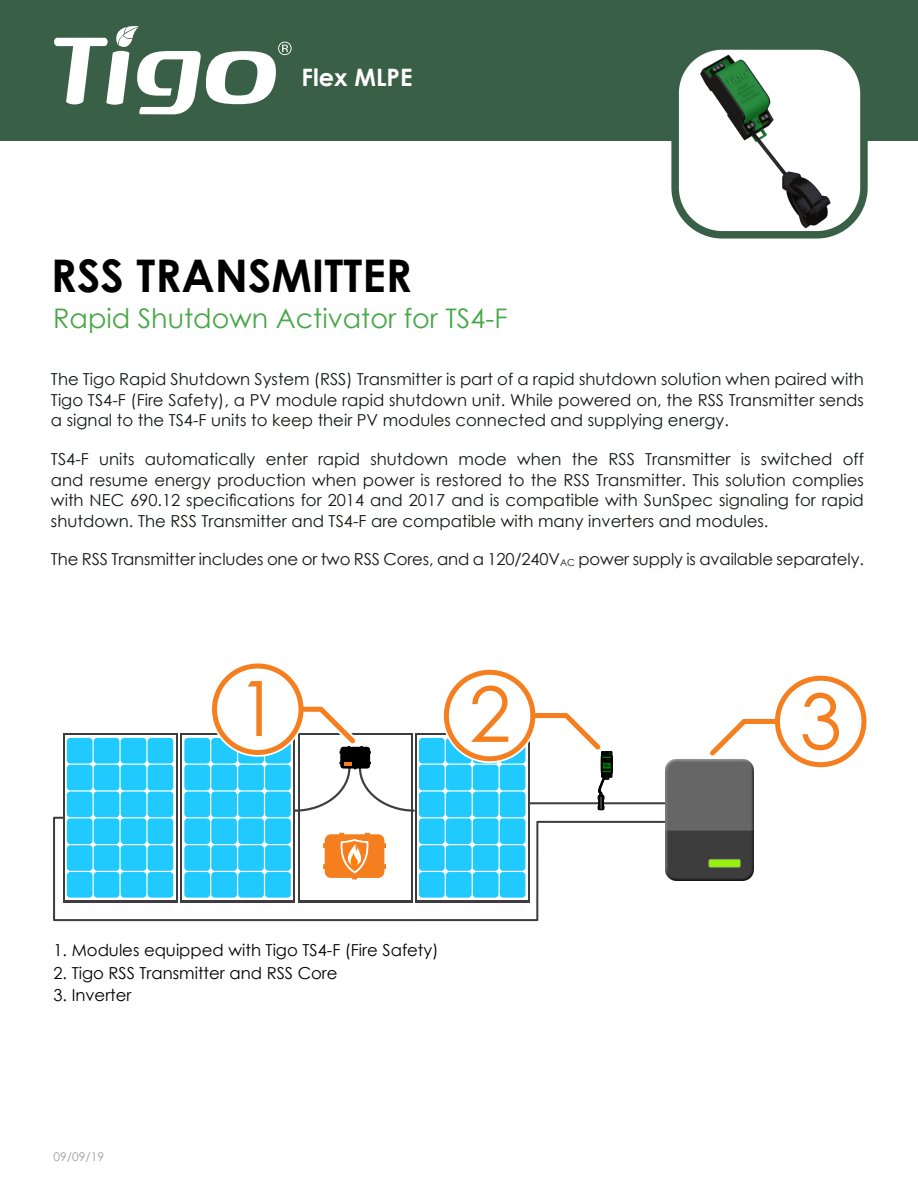
<style>
.page{position:relative;width:918px;height:1188px;background:#fff}
.page>*{position:absolute;margin:0;border:0;box-sizing:border-box;transform-origin:0 0}
.t1{font:76.5px "Century Gothic";color:#f57e1f}
.t2{font:700 45px "Century Gothic";color:#000}
.t3{font:27px "Century Gothic";color:#48a747}
.t4{font:700 24px "Century Gothic";color:#fff}
.t5{font:16.5px/20.7px "Century Gothic";color:#131813;text-align:justify}
.t6{font:16.5px "Century Gothic";color:#000}
.t7{font:12px "Century Gothic";color:#9d9fa2}
.s1{font-size:9.6px}
</style>
<div class="page">
<div style="left:0;top:0;width:918px;height:140px;background:#395f47"></div>
<hr style="left:522px;top:802px;width:154px;height:2px;background:#3d3d3d">
<svg style="left:53px;top:816px;width:612px;height:106px"></svg>
<svg style="left:63px;top:733px;width:115px;height:170px;fill:#3d3d3d"></svg>
<svg style="left:65px;top:736px;width:110px;height:164px"></svg>
<div style="left:67px;top:738px;width:26px;height:26px;background:#20caff;border-radius:3px"></div>
<div style="left:94px;top:738px;width:25px;height:26px;background:#20caff;border-radius:3px"></div>
<div style="left:121px;top:738px;width:25px;height:26px;background:#20caff;border-radius:3px"></div>
<div style="left:148px;top:738px;width:25px;height:26px;background:#20caff;border-radius:3px"></div>
<div style="left:67px;top:765px;width:26px;height:25px;background:#20caff;border-radius:3px"></div>
<div style="left:94px;top:765px;width:25px;height:25px;background:#20caff;border-radius:3px"></div>
<div style="left:121px;top:765px;width:25px;height:25px;background:#20caff;border-radius:3px"></div>
<div style="left:148px;top:765px;width:25px;height:25px;background:#20caff;border-radius:3px"></div>
<div style="left:67px;top:792px;width:26px;height:25px;background:#20caff;border-radius:3px"></div>
<div style="left:94px;top:792px;width:25px;height:25px;background:#20caff;border-radius:3px"></div>
<div style="left:121px;top:792px;width:25px;height:25px;background:#20caff;border-radius:3px"></div>
<div style="left:148px;top:792px;width:25px;height:25px;background:#20caff;border-radius:3px"></div>
<div style="left:67px;top:818px;width:26px;height:26px;background:#20caff;border-radius:3px"></div>
<div style="left:94px;top:818px;width:25px;height:26px;background:#20caff;border-radius:3px"></div>
<div style="left:121px;top:818px;width:25px;height:26px;background:#20caff;border-radius:3px"></div>
<div style="left:67px;top:845px;width:26px;height:26px;background:#20caff;border-radius:3px"></div>
<div style="left:94px;top:845px;width:25px;height:26px;background:#20caff;border-radius:3px"></div>
<div style="left:121px;top:845px;width:25px;height:26px;background:#20caff;border-radius:3px"></div>
<div style="left:148px;top:845px;width:25px;height:26px;background:#20caff;border-radius:3px"></div>
<div style="left:67px;top:872px;width:26px;height:26px;background:#20caff;border-radius:3px"></div>
<div style="left:94px;top:872px;width:25px;height:26px;background:#20caff;border-radius:3px"></div>
<div style="left:121px;top:872px;width:25px;height:26px;background:#20caff;border-radius:3px"></div>
<div style="left:148px;top:872px;width:25px;height:26px;background:#20caff;border-radius:3px"></div>
<div style="left:148px;top:818px;width:25px;height:26px;background:#20caff;border-radius:3px"></div>
<svg style="left:180px;top:733px;width:115px;height:170px"></svg>
<svg style="left:183px;top:736px;width:110px;height:164px"></svg>
<div style="left:184px;top:738px;width:26px;height:26px;background:#20caff;border-radius:3px"></div>
<div style="left:211px;top:738px;width:26px;height:26px;background:#20caff;border-radius:3px"></div>
<div style="left:238px;top:738px;width:26px;height:26px;background:#20caff;border-radius:3px"></div>
<div style="left:265px;top:738px;width:26px;height:26px;background:#20caff;border-radius:3px"></div>
<div style="left:184px;top:765px;width:26px;height:25px;background:#20caff;border-radius:3px"></div>
<div style="left:211px;top:765px;width:26px;height:25px;background:#20caff;border-radius:3px"></div>
<div style="left:238px;top:765px;width:26px;height:25px;background:#20caff;border-radius:3px"></div>
<div style="left:265px;top:765px;width:26px;height:25px;background:#20caff;border-radius:3px"></div>
<div style="left:184px;top:792px;width:26px;height:25px;background:#20caff;border-radius:3px"></div>
<div style="left:211px;top:792px;width:26px;height:25px;background:#20caff;border-radius:3px"></div>
<div style="left:238px;top:792px;width:26px;height:25px;background:#20caff;border-radius:3px"></div>
<div style="left:265px;top:792px;width:26px;height:25px;background:#20caff;border-radius:3px"></div>
<div style="left:184px;top:818px;width:26px;height:26px;background:#20caff;border-radius:3px"></div>
<div style="left:211px;top:818px;width:26px;height:26px;background:#20caff;border-radius:3px"></div>
<div style="left:238px;top:818px;width:26px;height:26px;background:#20caff;border-radius:3px"></div>
<div style="left:184px;top:845px;width:26px;height:26px;background:#20caff;border-radius:3px"></div>
<div style="left:211px;top:845px;width:26px;height:26px;background:#20caff;border-radius:3px"></div>
<div style="left:238px;top:845px;width:26px;height:26px;background:#20caff;border-radius:3px"></div>
<div style="left:265px;top:845px;width:26px;height:26px;background:#20caff;border-radius:3px"></div>
<div style="left:184px;top:872px;width:26px;height:26px;background:#20caff;border-radius:3px"></div>
<div style="left:211px;top:872px;width:26px;height:26px;background:#20caff;border-radius:3px"></div>
<div style="left:238px;top:872px;width:26px;height:26px;background:#20caff;border-radius:3px"></div>
<div style="left:265px;top:872px;width:26px;height:26px;background:#20caff;border-radius:3px"></div>
<div style="left:265px;top:818px;width:26px;height:26px;background:#20caff;border-radius:3px"></div>
<svg style="left:415px;top:733px;width:115px;height:170px"></svg>
<svg style="left:417px;top:736px;width:110px;height:164px"></svg>
<div style="left:419px;top:738px;width:26px;height:26px;background:#20caff;border-radius:3px"></div>
<div style="left:446px;top:738px;width:26px;height:26px;background:#20caff;border-radius:3px"></div>
<svg style="left:473px;top:738px;width:26px;height:26px"></svg>
<div style="left:500px;top:738px;width:25px;height:26px;background:#20caff;border-radius:3px"></div>
<div style="left:419px;top:765px;width:26px;height:25px;background:#20caff;border-radius:3px"></div>
<div style="left:446px;top:765px;width:26px;height:25px;background:#20caff;border-radius:3px"></div>
<div style="left:473px;top:765px;width:26px;height:25px;background:#20caff;border-radius:3px"></div>
<div style="left:500px;top:765px;width:25px;height:25px;background:#20caff;border-radius:3px"></div>
<div style="left:419px;top:792px;width:26px;height:25px;background:#20caff;border-radius:3px"></div>
<div style="left:446px;top:792px;width:26px;height:25px;background:#20caff;border-radius:3px"></div>
<div style="left:473px;top:792px;width:26px;height:25px;background:#20caff;border-radius:3px"></div>
<div style="left:500px;top:792px;width:25px;height:25px;background:#20caff;border-radius:3px"></div>
<div style="left:419px;top:818px;width:26px;height:26px;background:#20caff;border-radius:3px"></div>
<div style="left:446px;top:818px;width:26px;height:26px;background:#20caff;border-radius:3px"></div>
<div style="left:473px;top:818px;width:26px;height:26px;background:#20caff;border-radius:3px"></div>
<div style="left:419px;top:845px;width:26px;height:26px;background:#20caff;border-radius:3px"></div>
<div style="left:446px;top:845px;width:26px;height:26px;background:#20caff;border-radius:3px"></div>
<div style="left:473px;top:845px;width:26px;height:26px;background:#20caff;border-radius:3px"></div>
<div style="left:500px;top:845px;width:25px;height:26px;background:#20caff;border-radius:3px"></div>
<div style="left:419px;top:872px;width:26px;height:26px;background:#20caff;border-radius:3px"></div>
<div style="left:446px;top:872px;width:26px;height:26px;background:#20caff;border-radius:3px"></div>
<div style="left:473px;top:872px;width:26px;height:26px;background:#20caff;border-radius:3px"></div>
<div style="left:500px;top:872px;width:25px;height:26px;background:#20caff;border-radius:3px"></div>
<div style="left:500px;top:818px;width:25px;height:26px;background:#20caff;border-radius:3px"></div>
<svg style="left:298px;top:813px;width:115px;height:90px"></svg>
<div style="left:300px;top:736px;width:110px;height:164px;background:#fff"></div>
<svg style="left:323px;top:833px;width:63px;height:46px"></svg>
<img style="left:665px;top:759px;width:89px;height:122px">
<svg style="left:210px;top:662px;width:95px;height:95px"></svg>
<div style="left:212px;top:664px;width:92px;height:91px;background:#fff;border:5px solid #f57e1f;border-radius:50%"></div>
<svg style="left:442px;top:668px;width:95px;height:95px"></svg>
<div style="left:444px;top:670px;width:91px;height:91px;background:#fff;border:5px solid #f57e1f;border-radius:50%"></div>
<svg style="left:773px;top:674px;width:95px;height:95px"></svg>
<div style="left:775px;top:676px;width:91px;height:91px;background:#fff;border:5px solid #f57e1f;border-radius:50%"></div>
<svg style="left:700px;top:712px;width:86px;height:54px"></svg>
<svg style="left:603px;top:763px;width:7px;height:8px"></svg>
<div style="left:601px;top:756px;width:11px;height:17px;border:1px solid #000"></div>
<div style="left:601px;top:758px;width:11px;height:12px;border:1px solid #000"></div>
<div style="left:602px;top:759px;width:9px;height:11px;border:1px solid #000"></div>
<svg style="left:524px;top:707px;width:88px;height:56px"></svg>
<svg style="left:595px;top:773px;width:17px;height:37px"></svg>
<svg style="left:279px;top:700px;width:138px;height:113px"></svg>
<svg style="left:671px;top:42px;width:197px;height:197px"></svg>
<svg style="left:54px;top:26px;width:238px;height:88px"></svg>
<img style="left:694px;top:51px;width:167px;height:184px">
<h3 class="t4" style="left:302px;top:68px;width:112px">Flex MLPE</h3>
<h2 class="t2" style="left:51px;top:259px;width:362px">RSS TRANSMITTER</h2>
<h3 class="t3" style="left:53px;top:308px;width:456px">Rapid Shutdown Activator for TS4-F</h3>
<p class="t5" style="left:51px;top:370px;width:814px">The Tigo Rapid Shutdown System (RSS) Transmitter is part of a rapid shutdown solution when paired with Tigo TS4-F (Fire Safety), a PV module rapid shutdown unit. While powered on, the RSS Transmitter sends a signal to the TS4-F units to keep their PV modules connected and supplying energy.</p>
<p class="t5" style="left:51px;top:450px;width:814px">TS4-F units automatically enter rapid shutdown mode when the RSS Transmitter is switched off and resume energy production when power is restored to the RSS Transmitter. This solution complies with NEC 690.12 specifications for 2014 and 2017 and is compatible with SunSpec signaling for rapid shutdown. The RSS Transmitter and TS4-F are compatible with many inverters and modules.</p>
<p class="t5" style="left:51px;top:551px;width:814px">The RSS Transmitter includes one or two RSS Cores, and a 120/240V<span class="s1">AC</span> power supply is available separately.</p>
<h1 class="t1" style="left:237px;top:679px;width:44px">1</h1>
<h1 class="t1" style="left:469px;top:684px;width:44px">2</h1>
<h1 class="t1" style="left:800px;top:692px;width:44px">3</h1>
<p class="t6" style="left:53px;top:944px;width:387px">1. Modules equipped with Tigo TS4-F (Fire Safety)</p>
<p class="t6" style="left:53px;top:967px;width:286px">2. Tigo RSS Transmitter and RSS Core</p>
<p class="t6" style="left:53px;top:989px;width:80px">3. Inverter</p>
<p class="t7" style="left:54px;top:1152px;width:52px">09/09/19</p>
</div>
